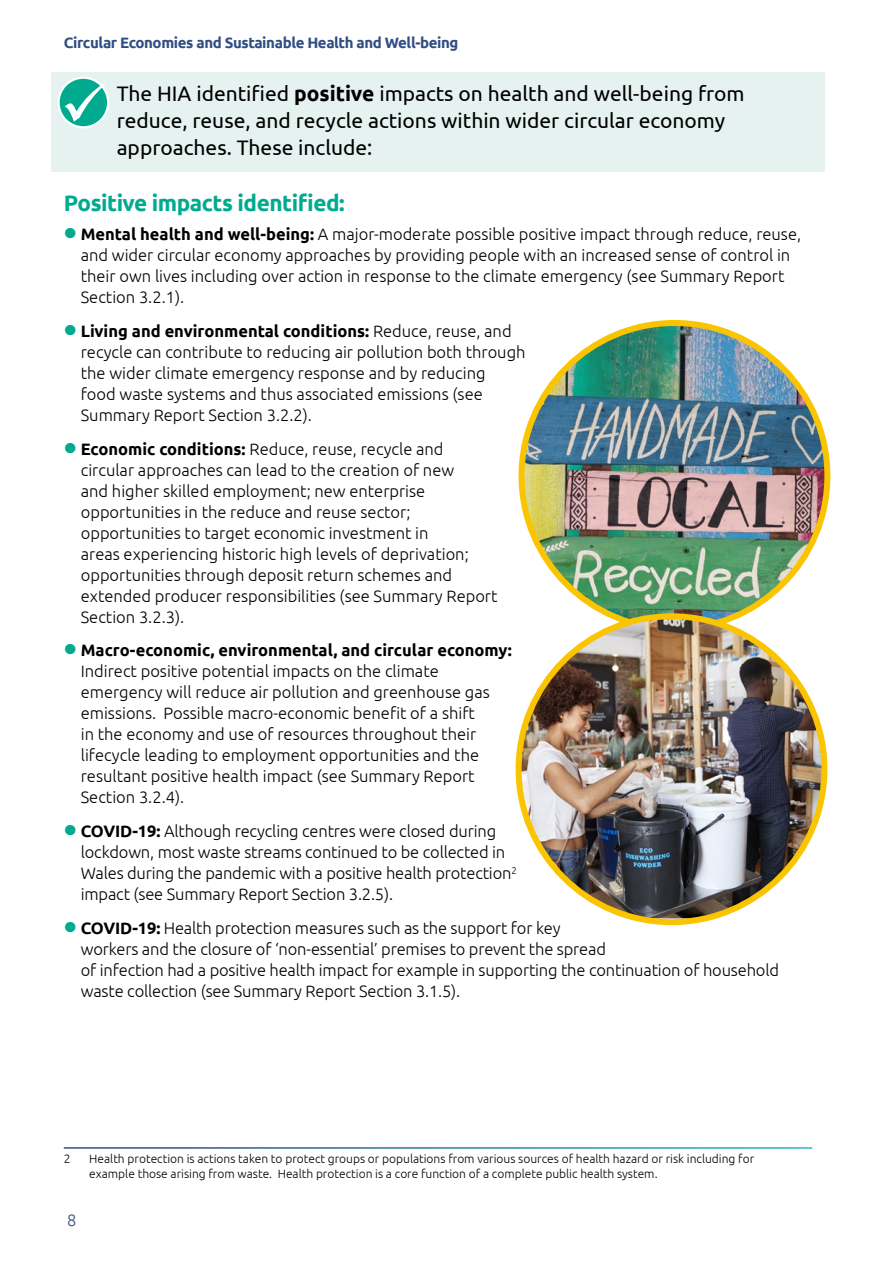
<style>
.page{position:relative;width:893px;height:1263px;background:#fff}
.page>*{position:absolute;margin:0;border:0;box-sizing:border-box;transform-origin:0 0}
.Sub_head{font:700 22.5px "Ubuntu";letter-spacing:-.02em;color:#00aa8f}
.Body_copy{font:21px/27px "Ubuntu";color:#000}
.List_Paragraph{font:300 16.5px/21px "Ubuntu";color:#000}
.t1{font:300 16.5px "Ubuntu";color:#304e82}
.t2{font:700 15px "Ubuntu";letter-spacing:-.025em;color:#304e82}
.Footnote_text{font:300 12px/15px "Ubuntu";color:#000}
.s1{font-weight:700}
.s2{font-weight:700;font-size:36px;color:#00aa8f}
</style>
<div class="page">
<div style="left:51px;top:72px;width:774px;height:100px;background:#e5f2f0"></div>
<svg style="left:59px;top:78px;width:49px;height:49px"></svg>
<div style="left:57px;top:77px;width:52px;height:51px;border:2px solid #fff;border-radius:50%"></div>
<svg style="left:65px;top:83px;width:40px;height:39px;background:#3abda8"></svg>
<img style="left:522px;top:323px;width:305px;height:293px">
<img style="left:519px;top:616px;width:305px;height:302px">
<p class="t2" style="left:64px;top:33px;width:396px">Circular Economies and Sustainable Health and Well-being</p>
<p class="Body_copy" style="left:117px;top:80px;width:629px">The HIA identified <span class="s1">positive</span> impacts on health and well-being from reduce, reuse, and recycle actions within wider circular economy approaches. These include:</p>
<p class="Sub_head" style="left:64px;top:189px;width:282px">Positive impacts identified:</p>
<p class="List_Paragraph" style="left:81px;top:223px;width:722px;text-indent:-17px"><span class="s2">•</span> <span class="s1">Mental health and well-being:</span> A major-moderate possible positive impact through reduce, reuse, and wider circular economy approaches by providing people with an increased sense of control in their own lives including over action in response to the climate emergency (see Summary Report Section 3.2.1).</p>
<p class="List_Paragraph" style="left:81px;top:320px;width:446px;text-indent:-17px"><span class="s2">•</span> <span class="s1">Living and environmental conditions:</span> Reduce, reuse, and recycle can contribute to reducing air pollution both through the wider climate emergency response and by reducing<br>food waste systems and thus associated emissions (see Summary Report Section 3.2.2).</p>
<p class="List_Paragraph" style="left:81px;top:438px;width:418px;text-indent:-17px"><span class="s2">•</span> <span class="s1">Economic conditions:</span> Reduce, reuse, recycle and circular approaches can lead to the creation of new<br>and higher skilled employment; new enterprise opportunities in the reduce and reuse sector; opportunities to target economic investment in<br>areas experiencing historic high levels of deprivation; opportunities through deposit return schemes and extended producer responsibilities (see Summary Report Section 3.2.3).</p>
<p class="List_Paragraph" style="left:81px;top:640px;width:433px;text-indent:-17px"><span class="s2">•</span> <span class="s1">Macro-economic, environmental, and circular economy:<br></span>Indirect positive potential impacts on the climate emergency will reduce air pollution and greenhouse gas emissions. Possible macro-economic benefit of a shift<br>in the economy and use of resources throughout their lifecycle leading to employment opportunities and the resultant positive health impact (see Summary Report Section 3.2.4).</p>
<p class="List_Paragraph" style="left:81px;top:820px;width:437px;text-indent:-17px"><span class="s2">•</span> <span class="s1">COVID-19:</span> Although recycling centres were closed during lockdown, most waste streams continued to be collected in Wales during the pandemic with a positive health protection<sup>2 </sup>impact (see Summary Report Section 3.2.5).</p>
<p class="List_Paragraph" style="left:81px;top:917px;width:700px;text-indent:-17px"><span class="s2">•</span> <span class="s1">COVID-19:</span> Health protection measures such as the support for key<br>workers and the closure of ‘non-essential’ premises to prevent the spread<br>of infection had a positive health impact for example in supporting the continuation of household waste collection (see Summary Report Section 3.1.5).</p>
<p class="Footnote_text" style="left:64px;top:1151px;width:8px">2</p>
<p class="Footnote_text" style="left:89px;top:1151px;width:666px">Health protection is actions taken to protect groups or populations from various sources of health hazard or risk including for example those arising from waste. Health protection is a core function of a complete public health system.</p>
<p class="t1" style="left:67px;top:1210px;width:11px">8</p>
</div>
